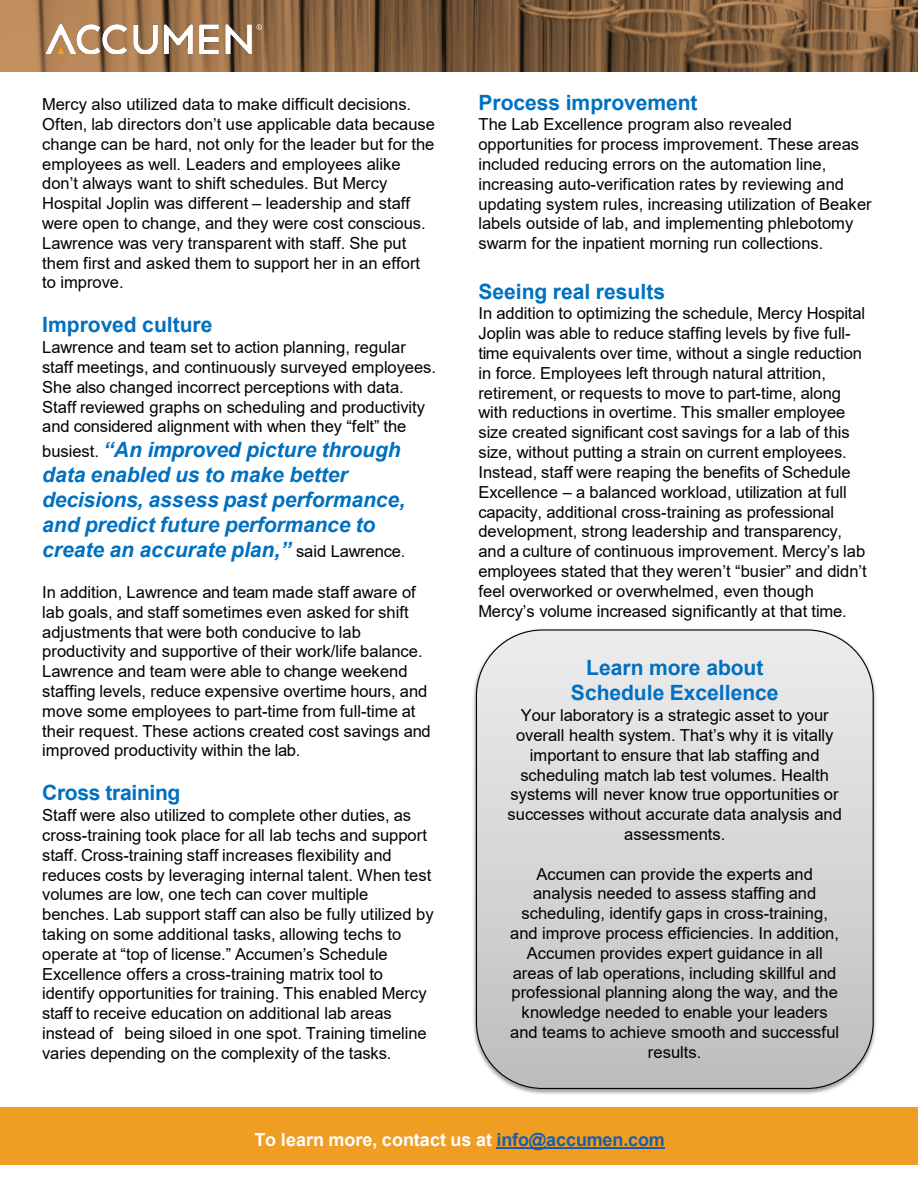
<style>
.page{position:relative;width:918px;height:1188px;background:#fff}
.page>*{position:absolute;margin:0;border:0;box-sizing:border-box;transform-origin:0 0}
.t1{font:italic 700 21px/25.2px "Arial";color:#0070c0}
.t2{font:700 21px "Arial";color:#0070c0}
.t3{font:700 21px "Arial";letter-spacing:-.02em;color:#0070c0}
.t4{font:700 18px "Arial";color:#fff}
.t5{font:16.5px/19.8px "Arial";color:#010202}
.t6{font:16.5px/19.8px "Arial";color:#000;text-align:center}
.s1{font-weight:400;font-style:normal;font-size:16.5px;color:#010202}
.s2{font-weight:400;font-style:normal;font-size:16.5px;color:#000}
.s3{color:#195eac}
</style>
<div class="page">
<div style="left:0;top:1107px;width:918px;height:58px;background:#f09d23"></div>
<hr style="left:497px;top:1147px;width:168px;height:2px;background:#195eac">
<img style="left:473px;top:679px;width:403px;height:415px">
<svg style="left:476px;top:631px;width:397px;height:457px;background:#d5d5d5"></svg>
<img style="left:0;top:0;width:918px;height:72px">
<img style="left:0;top:17px;width:297px;height:37px">
<p class="t5" style="left:42px;top:94px;width:394px">Mercy also utilized data to make difficult decisions.<br>Often, lab directors don’t use applicable data because change can be hard, not only for the leader but for the employees as well. Leaders and employees alike don’t always want to shift schedules. But Mercy Hospital Joplin was different – leadership and staff were open to change, and they were cost conscious.<br>Lawrence was very transparent with staff. She put them first and asked them to support her in an effort to improve.</p>
<p class="t2" style="left:42px;top:310px;width:172px">Improved culture</p>
<p class="t5" style="left:42px;top:337px;width:395px">Lawrence and team set to action planning, regular staff meetings, and continuously surveyed employees.<br>She also changed incorrect perceptions with data.<br>Staff reviewed graphs on scheduling and productivity and considered alignment with when they “felt” the</p>
<p class="t1" style="left:42px;top:437px;width:365px"><span class="s1">busiest.</span> “An improved picture through data enabled us to make better decisions, assess past performance, and predict future performance to create an accurate plan,” <span class="s2">said Lawrence.</span></p>
<p class="t5" style="left:42px;top:582px;width:390px">In addition, Lawrence and team made staff aware of lab goals, and staff sometimes even asked for shift adjustments that were both conducive to lab productivity and supportive of their work/life balance.<br>Lawrence and team were able to change weekend staffing levels, reduce expensive overtime hours, and move some employees to part-time from full-time at their request. These actions created cost savings and improved productivity within the lab.</p>
<p class="t3" style="left:42px;top:778px;width:140px">Cross training</p>
<p class="t5" style="left:42px;top:805px;width:370px">Staff were also utilized to complete other duties, as</p>
<p class="t5" style="left:42px;top:825px;width:393px">cross-training took place for all lab techs and support staff. Cross-training staff increases flexibility and reduces costs by leveraging internal talent. When test volumes are low, one tech can cover multiple benches. Lab support staff can also be fully utilized by taking on some additional tasks, allowing techs to operate at “top of license.” Accumen’s Schedule Excellence offers a cross-training matrix tool to identify opportunities for training. This enabled Mercy staff to receive education on additional lab areas instead of being siloed in one spot. Training timeline varies depending on the complexity of the tasks.</p>
<p class="t2" style="left:478px;top:87px;width:221px">Process improvement</p>
<p class="t5" style="left:478px;top:115px;width:395px">The Lab Excellence program also revealed opportunities for process improvement. These areas included reducing errors on the automation line, increasing auto-verification rates by reviewing and updating system rules, increasing utilization of Beaker labels outside of lab, and implementing phlebotomy swarm for the inpatient morning run collections.</p>
<p class="t2" style="left:478px;top:276px;width:188px">Seeing real results</p>
<p class="t5" style="left:478px;top:304px;width:390px">In addition to optimizing the schedule, Mercy Hospital Joplin was able to reduce staffing levels by five full&shy;time equivalents over time, without a single reduction in force. Employees left through natural attrition, retirement, or requests to move to part-time, along with reductions in overtime. This smaller employee size created significant cost savings for a lab of this size, without putting a strain on current employees.<br>Instead, staff were reaping the benefits of Schedule Excellence – a balanced workload, utilization at full capacity, additional cross-training as professional development, strong leadership and transparency, and a culture of continuous improvement. Mercy’s lab employees stated that they weren’t “busier” and didn’t feel overworked or overwhelmed, even though Mercy’s volume increased significantly at that time.</p>
<p class="t2" style="left:586px;top:653px;width:179px">Learn more about</p>
<p class="t2" style="left:571px;top:678px;width:209px">Schedule Excellence</p>
<p class="t6" style="left:508px;top:705px;width:336px">Your laboratory is a strategic asset to your overall health system. That’s why it is vitally important to ensure that lab staffing and scheduling match lab test volumes. Health systems will never know true opportunities or successes without accurate data analysis and assessments.</p>
<p class="t6" style="left:510px;top:864px;width:331px">Accumen can provide the experts and analysis needed to assess staffing and scheduling, identify gaps in cross-training, and improve process efficiencies. In addition, Accumen provides expert guidance in all areas of lab operations, including skillful and professional planning along the way, and the knowledge needed to enable your leaders and teams to achieve smooth and successful results.</p>
<p class="t4" style="left:255px;top:1127px;width:412px">To learn more, contact us at <span class="s3">info@accumen.com</span></p>
</div>
